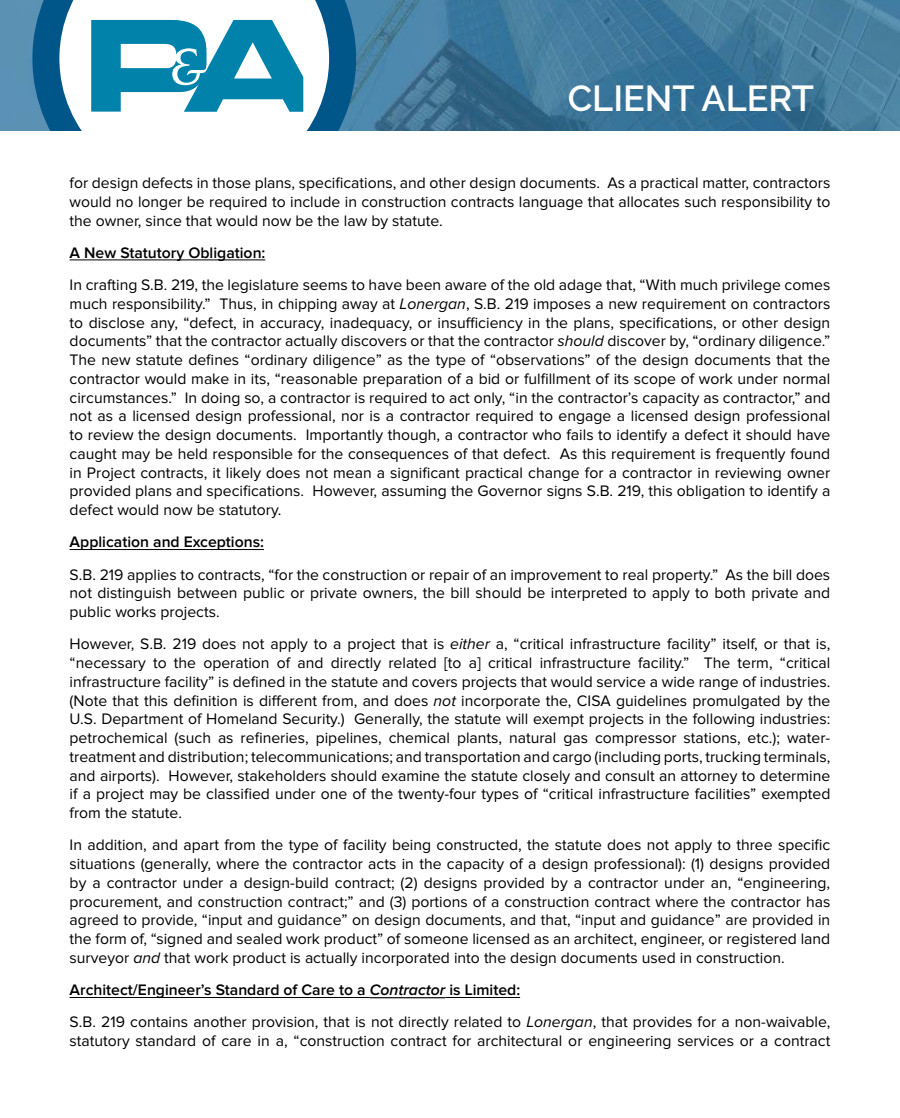
<style>
.page{position:relative;width:900px;height:1118px;background:#fff}
.page>*{position:absolute;margin:0;border:0;box-sizing:border-box;transform-origin:0 0}
.t1{font:600 36px "Raleway";color:#fff}
.t2{font:15.75px/18.8px "Proxima Nova";color:#000;text-align:justify}
.t3{font:600 15.75px "Proxima Nova";color:#000}
.s1{font-style:italic}
.s2{font-weight:600}
.s3{font-weight:600;font-style:italic}
</style>
<div class="page">
<img style="left:0;top:0;width:900px;height:131px">
<svg style="left:32px;top:0;width:324px;height:131px"></svg>
<svg style="left:91px;top:20px;width:212px;height:92px"></svg>
<hr style="left:70px;top:260px;width:195px;height:1px;background:#000">
<hr style="left:70px;top:549px;width:194px;height:1px;background:#000">
<hr style="left:70px;top:997px;width:300px;height:1px;background:#000">
<hr style="left:370px;top:997px;width:75px;height:1px;background:#000">
<hr style="left:445px;top:997px;width:75px;height:1px;background:#000">
<h1 class="t1" style="left:568px;top:77px;width:248px">CLIENT ALERT</h1>
<p class="t2" style="left:70px;top:174px;width:762px">for design defects in those plans, specifications, and other design documents. As a practical matter, contractors would no longer be required to include in construction contracts language that allocates such responsibility to the owner, since that would now be the law by statute.</p>
<p class="t3" style="left:70px;top:244px;width:197px">A New Statutory Obligation:</p>
<p class="t2" style="left:70px;top:276px;width:762px">In crafting S.B. 219, the legislature seems to have been aware of the old adage that, “With much privilege comes much responsibility.” Thus, in chipping away at <span class="s1">Lonergan</span>, S.B. 219 imposes a new requirement on contractors to disclose any, “defect, in accuracy, inadequacy, or insufficiency in the plans, specifications, or other design documents” that the contractor actually discovers or that the contractor <span class="s1">should</span> discover by, “ordinary diligence.” The new statute defines “ordinary diligence” as the type of “observations” of the design documents that the contractor would make in its, “reasonable preparation of a bid or fulfillment of its scope of work under normal circumstances.” In doing so, a contractor is required to act only, “in the contractor’s capacity as contractor,” and not as a licensed design professional, nor is a contractor required to engage a licensed design professional to review the design documents. Importantly though, a contractor who fails to identify a defect it should have caught may be held responsible for the consequences of that defect. As this requirement is frequently found in Project contracts, it likely does not mean a significant practical change for a contractor in reviewing owner provided plans and specifications. However, assuming the Governor signs S.B. 219, this obligation to identify a defect would now be statutory.</p>
<p class="t3" style="left:70px;top:533px;width:196px">Application and Exceptions:</p>
<p class="t2" style="left:70px;top:565px;width:762px">S.B. 219 applies to contracts, “for the construction or repair of an improvement to real property.” As the bill does not distinguish between public or private owners, the bill should be interpreted to apply to both private and public works projects.</p>
<p class="t2" style="left:70px;top:635px;width:762px">However, S.B. 219 does not apply to a project that is <span class="s1">either</span> a, “critical infrastructure facility” itself, or that is, “necessary to the operation of and directly related [to a] critical infrastructure facility.” The term, “critical infrastructure facility” is defined in the statute and covers projects that would service a wide range of industries. (Note that this definition is different from, and does <span class="s1">not</span> incorporate the, CISA guidelines promulgated by the U.S. Department of Homeland Security.) Generally, the statute will exempt projects in the following industries: petrochemical (such as refineries, pipelines, chemical plants, natural gas compressor stations, etc.); water&shy;treatment and distribution; telecommunications; and transportation and cargo (including ports, trucking terminals, and airports). However, stakeholders should examine the statute closely and consult an attorney to determine if a project may be classified under one of the twenty-four types of “critical infrastructure facilities” exempted from the statute.</p>
<p class="t2" style="left:70px;top:836px;width:762px">In addition, and apart from the type of facility being constructed, the statute does not apply to three specific situations (generally, where the contractor acts in the capacity of a design professional): (1) designs provided by a contractor under a design-build contract; (2) designs provided by a contractor under an, “engineering, procurement, and construction contract;” and (3) portions of a construction contract where the contractor has agreed to provide, “input and guidance” on design documents, and that, “input and guidance” are provided in the form of, “signed and sealed work product” of someone licensed as an architect, engineer, or registered land surveyor <span class="s1">and</span> that work product is actually incorporated into the design documents used in construction.</p>
<p class="t2" style="left:70px;top:974px;width:762px;line-height:32.2px"><span class="s2">Architect/Engineer’s Standard of Care to a</span> <span class="s3">Contractor</span> <span class="s2">is Limited:<br></span>S.B. 219 contains another provision, that is not directly related to <span class="s1">Lonergan</span>, that provides for a non-waivable,</p>
<p class="t2" style="left:70px;top:1032px;width:762px">statutory standard of care in a, “construction contract for architectural or engineering services or a contract</p>
</div>
